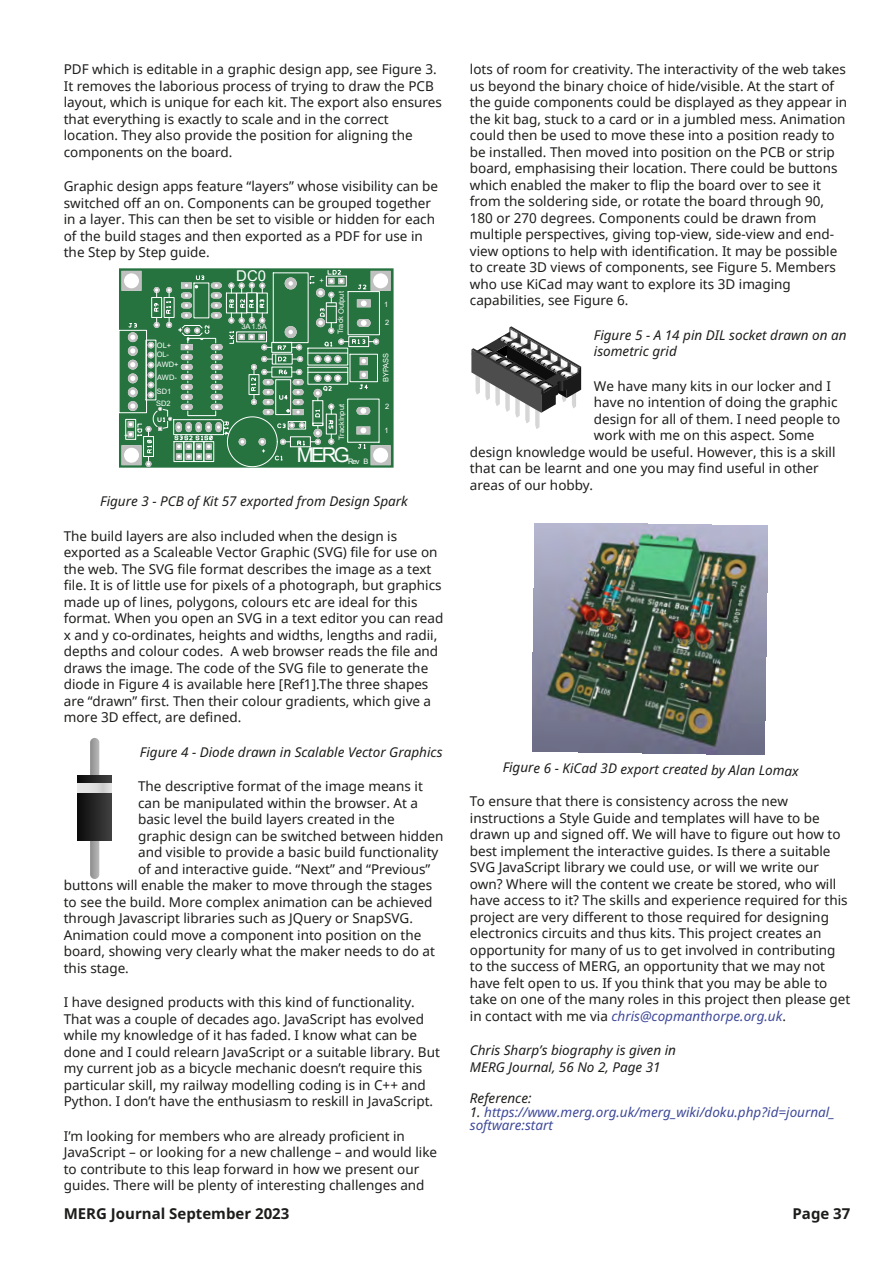
<style>
.page{position:relative;width:893px;height:1263px;background:#fff}
.page>*{position:absolute;margin:0;border:0;box-sizing:border-box;transform-origin:0 0}
.t1{font:20.4px "Arial";color:#fff}
.t2{font:700 15px "Noto Sans";color:#1d1d1b}
.t3{font:14.85px "Arial";color:#fff}
.t4{font:13.5px/16.5px "Noto Sans";color:#1d1d1b}
.t5{font:italic 13.5px/16.5px "Noto Sans";color:#1d1d1b}
.t6{font:italic 13.5px/13.5px "Noto Sans";color:#3e4999}
.t7{font:7.5px/9.8px "Arial";letter-spacing:.005em;color:#fff}
.s1{font-style:italic;color:#3e4999}
.s2{color:#1d1d1b}
</style>
<div class="page">
<svg style="left:119px;top:268px;width:275px;height:200px;background:#4b8a60"></svg>
<svg style="left:122px;top:270px;width:269px;height:197px;background:#518c65"></svg>
<svg style="left:90px;top:738px;width:9px;height:141px"></svg>
<svg style="left:77px;top:775px;width:35px;height:66px;background:#2b2b2b"></svg>
<img style="left:77px;top:784px;width:35px;height:8px">
<svg style="left:471px;top:326px;width:110px;height:103px"></svg>
<img style="left:532px;top:523px;width:236px;height:231px">
<p class="t4" style="left:64px;top:61px;width:380px">PDF which is editable in a graphic design app, see Figure 3.<br>It removes the laborious process of trying to draw the PCB layout, which is unique for each kit. The export also ensures that everything is exactly to scale and in the correct location. They also provide the position for aligning the components on the board.</p>
<p class="t4" style="left:64px;top:178px;width:376px">Graphic design apps feature “layers” whose visibility can be switched off an on. Components can be grouped together in a layer. This can then be set to visible or hidden for each of the build stages and then exported as a PDF for use in the Step by Step guide.</p>
<p class="t7" style="left:124px;top:431px;width:6px">+</p>
<p class="t7" style="left:157px;top:341px;width:23px">OL+<br>OL-<br>AWD+</p>
<p class="t7" style="left:156px;top:372px;width:22px;line-height:13px">AWD-<br>SD1<br>SD2</p>
<p class="t3" style="left:236px;top:270px;width:31px">DC0</p>
<p class="t7" style="left:241px;top:323px;width:27px">3A1.5A</p>
<p class="t7" style="left:320px;top:276px;width:6px">+</p>
<p class="t7" style="left:337px;top:334px;width:45px;rotate:-90deg">Track Output</p>
<p class="t7" style="left:384px;top:300px;width:6px">1</p>
<p class="t7" style="left:385px;top:318px;width:6px">2</p>
<p class="t7" style="left:337px;top:440px;width:38px;rotate:-90deg">TrackInput</p>
<p class="t7" style="left:382px;top:382px;width:31px;rotate:-90deg">BYPASS</p>
<p class="t7" style="left:385px;top:402px;width:6px">2</p>
<p class="t7" style="left:385px;top:426px;width:6px">1</p>
<h1 class="t1" style="left:297px;top:447px;width:55px">MERG</h1>
<p class="t7" style="left:348px;top:457px;width:22px">Rev B</p>
<p class="t5" style="left:100px;top:493px;width:309px">Figure 3 - PCB of Kit 57 exported from Design Spark</p>
<p class="t4" style="left:64px;top:527px;width:381px">The build layers are also included when the design is exported as a Scaleable Vector Graphic (SVG) file for use on the web. The SVG file format describes the image as a text file. It is of little use for pixels of a photograph, but graphics made up of lines, polygons, colours etc are ideal for this format. When you open an SVG in a text editor you can read x and y co-ordinates, heights and widths, lengths and radii, depths and colour codes. A web browser reads the file and draws the image. The code of the SVG file to generate the diode in Figure 4 is available here [Ref1].The three shapes are “drawn” first. Then their colour gradients, which give a more 3D effect, are defined.</p>
<p class="t5" style="left:140px;top:743px;width:304px">Figure 4 - Diode drawn in Scalable Vector Graphics</p>
<p class="t4" style="left:138px;top:778px;width:286px">The descriptive format of the image means it</p>
<p class="t4" style="left:138px;top:794px;width:282px">can be manipulated within the browser. At a</p>
<p class="t4" style="left:138px;top:811px;width:258px">basic level the build layers created in the</p>
<p class="t4" style="left:138px;top:827px;width:307px">graphic design can be switched between hidden</p>
<p class="t4" style="left:138px;top:844px;width:302px">and visible to provide a basic build functionality</p>
<p class="t4" style="left:138px;top:860px;width:294px">of and interactive guide. “Next” and “Previous”</p>
<p class="t4" style="left:64px;top:877px;width:370px">buttons will enable the maker to move through the stages</p>
<p class="t4" style="left:64px;top:893px;width:370px">to see the build. More complex animation can be achieved</p>
<p class="t4" style="left:64px;top:910px;width:351px">through Javascript libraries such as JQuery or SnapSVG.</p>
<p class="t4" style="left:64px;top:926px;width:359px">Animation could move a component into position on the</p>
<p class="t4" style="left:64px;top:943px;width:373px">board, showing very clearly what the maker needs to do at</p>
<p class="t4" style="left:64px;top:959px;width:67px">this stage.</p>
<p class="t4" style="left:64px;top:994px;width:378px">I have designed products with this kind of functionality.<br>That was a couple of decades ago. JavaScript has evolved while my knowledge of it has faded. I know what can be done and I could relearn JavaScript or a suitable library. But my current job as a bicycle mechanic doesn’t require this particular skill, my railway modelling coding is in C++ and Python. I don’t have the enthusiasm to reskill in JavaScript.</p>
<p class="t4" style="left:64px;top:1127px;width:375px">I’m looking for members who are already proficient in JavaScript – or looking for a new challenge – and would like to contribute to this leap forward in how we present our guides. There will be plenty of interesting challenges and</p>
<p class="t4" style="left:470px;top:61px;width:379px">lots of room for creativity. The interactivity of the web takes us beyond the binary choice of hide/visible. At the start of the guide components could be displayed as they appear in the kit bag, stuck to a card or in a jumbled mess. Animation could then be used to move these into a position ready to be installed. Then moved into position on the PCB or strip board, emphasising their location. There could be buttons which enabled the maker to flip the board over to see it from the soldering side, or rotate the board through 90, 180 or 270 degrees. Components could be drawn from multiple perspectives, giving top-view, side-view and end&shy;view options to help with identification. It may be possible to create 3D views of components, see Figure 5. Members who use KiCad may want to explore its 3D imaging capabilities, see Figure 6.</p>
<p class="t5" style="left:594px;top:326px;width:254px">Figure 5 - A 14 pin DIL socket drawn on an isometric grid</p>
<p class="t4" style="left:594px;top:377px;width:239px">We have many kits in our locker and I</p>
<p class="t4" style="left:594px;top:394px;width:245px">have no intention of doing the graphic</p>
<p class="t4" style="left:594px;top:410px;width:248px">design for all of them. I need people to</p>
<p class="t4" style="left:594px;top:427px;width:222px">work with me on this aspect. Some</p>
<p class="t4" style="left:470px;top:443px;width:367px">design knowledge would be useful. However, this is a skill</p>
<p class="t4" style="left:470px;top:460px;width:350px">that can be learnt and one you may find useful in other</p>
<p class="t4" style="left:470px;top:476px;width:125px">areas of our hobby.</p>
<p class="t5" style="left:503px;top:758px;width:298px;rotate:1deg">Figure 6 - KiCad 3D export created by Alan Lomax</p>
<p class="t4" style="left:470px;top:793px;width:382px">To ensure that there is consistency across the new instructions a Style Guide and templates will have to be drawn up and signed off. We will have to figure out how to best implement the interactive guides. Is there a suitable SVG JavaScript library we could use, or will we write our own? Where will the content we create be stored, who will have access to it? The skills and experience required for this project are very different to those required for designing electronics circuits and thus kits. This project creates an opportunity for many of us to get involved in contributing to the success of MERG, an opportunity that we may not have felt open to us. If you think that you may be able to take on one of the many roles in this project then please get in contact with me via <span class="s1">chris@copmanthorpe.org.uk</span>.</p>
<p class="t5" style="left:470px;top:1042px;width:208px">Chris Sharp’s biography is given in<br>MERG Journal, 56 No 2, Page 31</p>
<p class="t5" style="left:470px;top:1090px;width:63px">Reference:</p>
<p class="t6" style="left:470px;top:1105px;width:366px"><span class="s2">1.</span> https://www.merg.org.uk/merg_wiki/doku.php?id=journal_ software:start</p>
<p class="t2" style="left:64px;top:1203px;width:227px">MERG Journal September 2023</p>
<p class="t2" style="left:792px;top:1203px;width:59px">Page 37</p>
</div>
